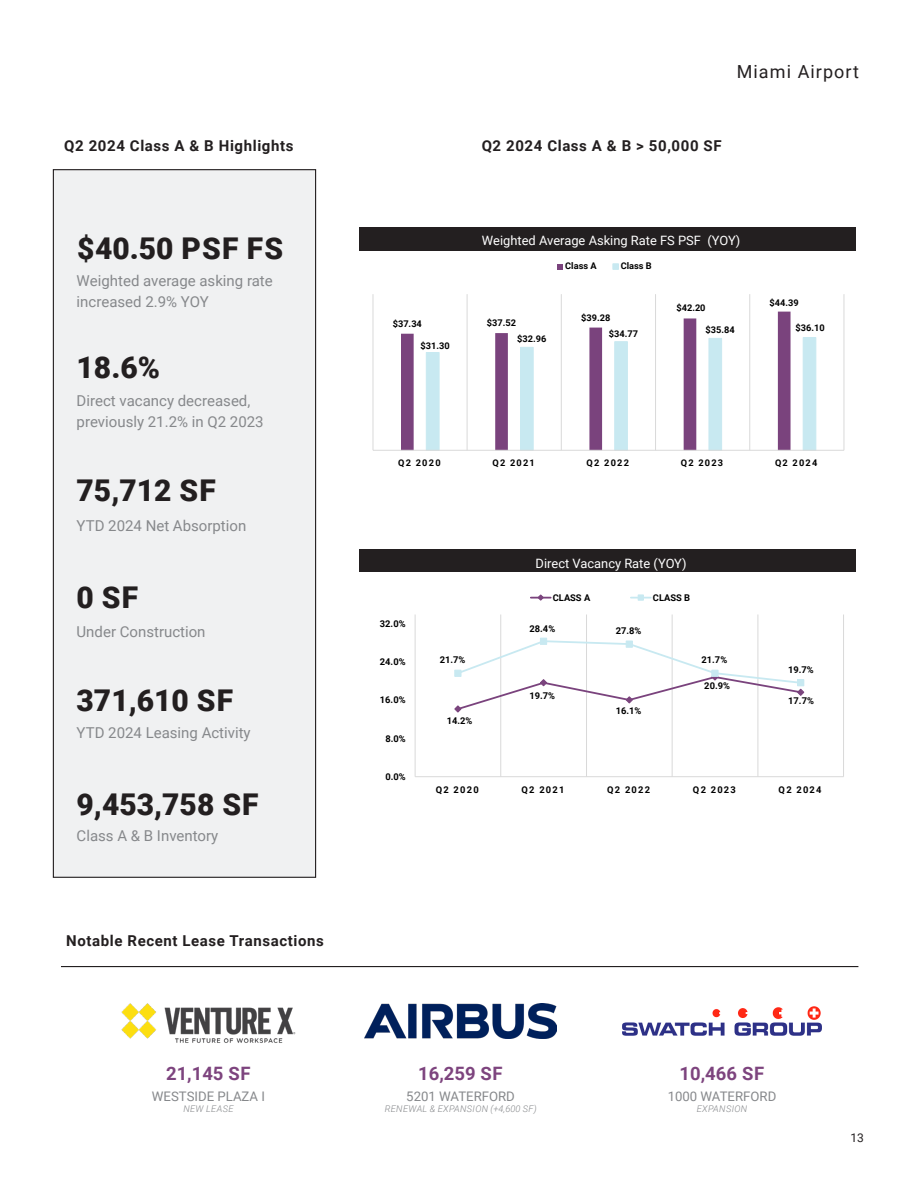
<style>
.page{position:relative;width:918px;height:1188px;background:#fff}
.page>*{position:absolute;margin:0;border:0;box-sizing:border-box;transform-origin:0 0}
.PARAGRAPH{font:900 30px "Roboto";color:#231f20}
.PARAGRAPH-2{font:700 18.45px "Roboto";color:#7d447e}
.t1{font:18px "Roboto";letter-spacing:.06em;color:#231f20}
.PARAGRAPH-3{font:15px/21px "Roboto";color:#86888b}
.PARAGRAPH-4{font:700 15px "Roboto";letter-spacing:.04em;color:#231f20}
.PARAGRAPH-5{font:13.2px "Roboto";color:#86888b}
.PARAGRAPH-6{font:12.9px "Roboto";color:#fff}
.t2{font:12px "Roboto";color:#231f20}
.t3{font:700 9.3px "Roboto";letter-spacing:.005em;color:#000}
.PARAGRAPH-7{font:italic 300 9.3px "Roboto";letter-spacing:.035em;color:#86888b}
.t4{font:700 9.15px "Roboto";color:#000}
</style>
<div class="page">
<div style="left:53px;top:170px;width:263px;height:707px;background:#f0f1f2"></div>
<div style="left:53px;top:169px;width:263px;height:709px;border:1px solid #231f20"></div>
<div style="left:359px;top:227px;width:497px;height:23px;background:#231f20"></div>
<div style="left:359px;top:550px;width:497px;height:22px;background:#231f20"></div>
<hr style="left:61px;top:966px;width:797px;height:1px;background:#231f20">
<hr style="left:373px;top:294px;width:1px;height:156px;background:#d9d9d9">
<hr style="left:467px;top:294px;width:1px;height:156px;background:#d9d9d9">
<hr style="left:561px;top:294px;width:1px;height:156px;background:#d9d9d9">
<hr style="left:655px;top:294px;width:1px;height:156px;background:#d9d9d9">
<hr style="left:749px;top:294px;width:1px;height:156px;background:#d9d9d9">
<hr style="left:844px;top:294px;width:1px;height:156px;background:#d9d9d9">
<svg style="left:401px;top:312px;width:390px;height:138px"></svg>
<svg style="left:426px;top:337px;width:391px;height:113px"></svg>
<hr style="left:373px;top:450px;width:471px;height:1px;background:#d9d9d9">
<svg style="left:558px;top:264px;width:5px;height:5px"></svg>
<div style="left:613px;top:263px;width:6px;height:7px;background:#c8e9f1;border:1px solid #c8e9f1"></div>
<hr style="left:500px;top:615px;width:1px;height:162px;background:#d9d9d9">
<hr style="left:586px;top:615px;width:1px;height:162px;background:#d9d9d9">
<hr style="left:672px;top:615px;width:1px;height:162px;background:#d9d9d9">
<hr style="left:758px;top:615px;width:1px;height:162px;background:#d9d9d9">
<hr style="left:843px;top:615px;width:1px;height:162px;background:#d9d9d9">
<hr style="left:415px;top:615px;width:1px;height:162px;background:#d9d9d9">
<hr style="left:415px;top:776px;width:429px;height:1px;background:#d9d9d9">
<div style="left:540px;top:638px;width:7px;height:7px;background:#c8e9f1"></div>
<svg style="left:454px;top:639px;width:351px;height:74px"></svg>
<div style="left:797px;top:679px;width:7px;height:7px;border:1px solid #c8e9f1"></div>
<hr style="left:531px;top:597px;width:20px;height:2px;background:#7a437d">
<svg style="left:537px;top:594px;width:7px;height:7px"></svg>
<hr style="left:631px;top:597px;width:20px;height:2px;background:#c8e9f1">
<svg style="left:638px;top:595px;width:6px;height:6px"></svg>
<img style="left:365px;top:1003px;width:191px;height:36px">
<img style="left:122px;top:1003px;width:173px;height:40px">
<img style="left:622px;top:1007px;width:200px;height:29px">
<p class="t1" style="left:737px;top:59px;width:124px">Miami Airport</p>
<p class="PARAGRAPH-4" style="left:64px;top:135px;width:231px">Q2 2024 Class A &amp; B Highlights</p>
<p class="PARAGRAPH-4" style="left:482px;top:135px;width:241px">Q2 2024 Class A &amp; B &gt; 50,000 SF</p>
<p class="PARAGRAPH" style="left:77px;top:227px;width:208px">$40.50 PSF FS</p>
<p class="PARAGRAPH-3" style="left:77px;top:270px;width:198px">Weighted average asking rate increased 2.9% YOY</p>
<p class="PARAGRAPH" style="left:77px;top:347px;width:85px">18.6%</p>
<p class="PARAGRAPH-3" style="left:77px;top:390px;width:189px">Direct vacancy decreased, previously 21.2% in Q2 2023</p>
<p class="PARAGRAPH" style="left:77px;top:469px;width:141px">75,712 SF</p>
<p class="PARAGRAPH-3" style="left:77px;top:514px;width:171px">YTD 2024 Net Absorption</p>
<p class="PARAGRAPH" style="left:77px;top:576px;width:63px">0 SF</p>
<p class="PARAGRAPH-3" style="left:77px;top:621px;width:130px">Under Construction</p>
<p class="PARAGRAPH" style="left:77px;top:680px;width:158px">371,610 SF</p>
<p class="PARAGRAPH-3" style="left:77px;top:721px;width:176px">YTD 2024 Leasing Activity</p>
<p class="PARAGRAPH" style="left:77px;top:783px;width:184px">9,453,758 SF</p>
<p class="PARAGRAPH-3" style="left:77px;top:825px;width:143px">Class A &amp; B Inventory</p>
<p class="PARAGRAPH-4" style="left:66px;top:930px;width:259px">Notable Recent Lease Transactions</p>
<p class="PARAGRAPH-2" style="left:166px;top:1060px;width:86px">21,145 SF</p>
<p class="PARAGRAPH-5" style="left:152px;top:1087px;width:115px">WESTSIDE PLAZA I</p>
<p class="PARAGRAPH-7" style="left:183px;top:1102px;width:52px">NEW LEASE</p>
<p class="PARAGRAPH-6" style="left:482px;top:232px;width:260px">Weighted Average Asking Rate FS PSF (YOY)</p>
<p class="t4" style="left:393px;top:317px;width:31px">$37.34</p>
<p class="t4" style="left:487px;top:316px;width:31px">$37.52</p>
<p class="t4" style="left:421px;top:339px;width:31px">$31.30</p>
<p class="t4" style="left:517px;top:333px;width:31px">$32.96</p>
<p class="t4" style="left:565px;top:260px;width:33px">Class A</p>
<p class="t4" style="left:621px;top:260px;width:33px">Class B</p>
<p class="t4" style="left:770px;top:296px;width:31px">$44.39</p>
<p class="t4" style="left:676px;top:302px;width:31px">$42.20</p>
<p class="t4" style="left:581px;top:311px;width:31px">$39.28</p>
<p class="t4" style="left:609px;top:328px;width:31px">$34.77</p>
<p class="t4" style="left:706px;top:324px;width:31px">$35.84</p>
<p class="t4" style="left:796px;top:321px;width:31px">$36.10</p>
<p class="t4" style="left:398px;top:457px;width:44px">Q2 2020</p>
<p class="t4" style="left:492px;top:457px;width:44px">Q2 2021</p>
<p class="t4" style="left:587px;top:457px;width:44px">Q2 2022</p>
<p class="t4" style="left:681px;top:457px;width:44px">Q2 2023</p>
<p class="t4" style="left:775px;top:457px;width:44px">Q2 2024</p>
<p class="PARAGRAPH-6" style="left:536px;top:554px;width:153px">Direct Vacancy Rate (YOY)</p>
<p class="t3" style="left:380px;top:617px;width:27px">32.0%</p>
<p class="t3" style="left:380px;top:655px;width:27px">24.0%</p>
<p class="t3" style="left:380px;top:694px;width:27px">16.0%</p>
<p class="t3" style="left:385px;top:732px;width:22px">8.0%</p>
<p class="t3" style="left:385px;top:770px;width:22px">0.0%</p>
<p class="t3" style="left:553px;top:591px;width:39px">CLASS A</p>
<p class="t3" style="left:653px;top:591px;width:39px">CLASS B</p>
<p class="t3" style="left:440px;top:653px;width:27px">21.7%</p>
<p class="t3" style="left:447px;top:715px;width:27px">14.2%</p>
<p class="t3" style="left:530px;top:622px;width:27px">28.4%</p>
<p class="t3" style="left:616px;top:624px;width:27px">27.8%</p>
<p class="t3" style="left:529px;top:689px;width:27px">19.7%</p>
<p class="t3" style="left:616px;top:705px;width:27px">16.1%</p>
<p class="t3" style="left:702px;top:654px;width:27px">21.7%</p>
<p class="t3" style="left:704px;top:679px;width:27px">20.9%</p>
<p class="t3" style="left:788px;top:663px;width:27px">19.7%</p>
<p class="t3" style="left:788px;top:694px;width:27px">17.7%</p>
<p class="t3" style="left:436px;top:783px;width:44px">Q2 2020</p>
<p class="t3" style="left:522px;top:783px;width:44px">Q2 2021</p>
<p class="t3" style="left:607px;top:783px;width:44px">Q2 2022</p>
<p class="t3" style="left:693px;top:783px;width:44px">Q2 2023</p>
<p class="t3" style="left:779px;top:783px;width:44px">Q2 2024</p>
<p class="PARAGRAPH-2" style="left:418px;top:1060px;width:86px">16,259 SF</p>
<p class="PARAGRAPH-5" style="left:406px;top:1087px;width:110px">5201 WATERFORD</p>
<p class="PARAGRAPH-7" style="left:385px;top:1102px;width:153px">RENEWAL &amp; EXPANSION (+4,600 SF)</p>
<p class="PARAGRAPH-2" style="left:680px;top:1061px;width:86px">10,466 SF</p>
<p class="PARAGRAPH-5" style="left:668px;top:1087px;width:110px">1000 WATERFORD</p>
<p class="PARAGRAPH-7" style="left:697px;top:1103px;width:52px">EXPANSION</p>
<p class="t2" style="left:851px;top:1129px;width:15px">13</p>
</div>
